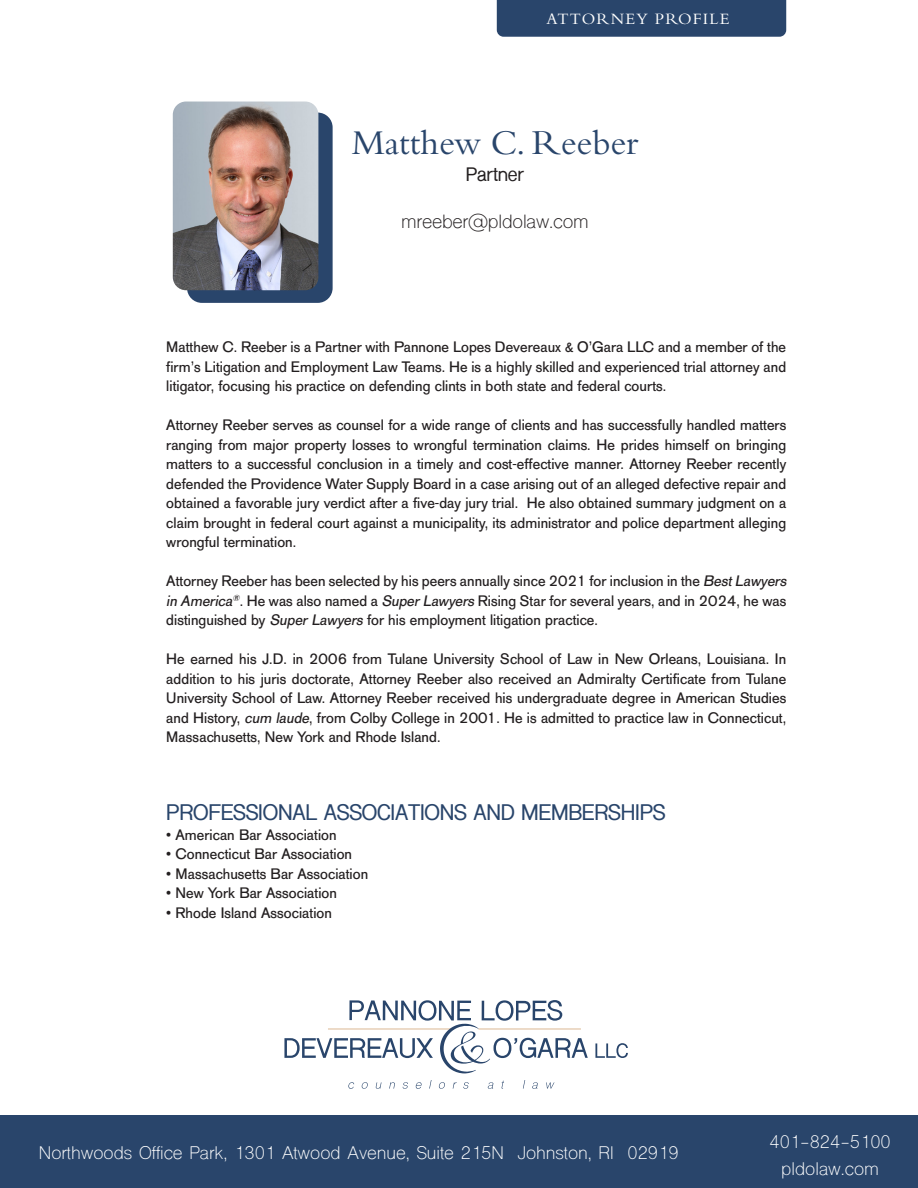
<style>
.page{position:relative;width:918px;height:1188px;background:#fff}
.page>*{position:absolute;margin:0;border:0;box-sizing:border-box;transform-origin:0 0}
.t1{font:36.3px "Bembo Std";letter-spacing:-.005em;color:#29456b}
.t2{font:700 21px "Shree Dev 0714";letter-spacing:-.01em;color:#29456b}
.t3{font:18.15px "Shree Dev 0714";letter-spacing:-.01em;color:#231f20}
.t4{font:700 18.15px "Shree Dev 0714";letter-spacing:-.01em;color:#231f20}
.t5{font:17.25px "Shree Dev 0714";color:#fff}
.t6{font:16.5px "Bembo Std";letter-spacing:.07em;color:#fff}
.t7{font:15px/19.5px "AG Old Face";letter-spacing:.005em;color:#231f20;text-align:justify}
.s1{font-style:italic}
</style>
<div class="page">
<div style="left:0;top:1116px;width:918px;height:72px;background:#29456b"></div>
<div style="left:497px;top:0;width:289px;height:37px;background:#29456b"></div>
<svg style="left:595px;top:1043px;width:33px;height:15px"></svg>
<svg style="left:348px;top:1082px;width:6px;height:7px"></svg>
<svg style="left:362px;top:1082px;width:6px;height:7px"></svg>
<svg style="left:376px;top:1082px;width:6px;height:7px"></svg>
<svg style="left:389px;top:1082px;width:6px;height:7px"></svg>
<svg style="left:403px;top:1082px;width:5px;height:7px"></svg>
<svg style="left:416px;top:1082px;width:6px;height:7px"></svg>
<svg style="left:429px;top:1080px;width:3px;height:9px"></svg>
<svg style="left:439px;top:1082px;width:6px;height:7px"></svg>
<svg style="left:453px;top:1082px;width:4px;height:7px"></svg>
<svg style="left:463px;top:1082px;width:6px;height:7px"></svg>
<svg style="left:488px;top:1082px;width:5px;height:7px"></svg>
<svg style="left:523px;top:1080px;width:2px;height:9px"></svg>
<svg style="left:532px;top:1082px;width:6px;height:7px"></svg>
<svg style="left:546px;top:1082px;width:8px;height:7px"></svg>
<svg style="left:284px;top:1000px;width:304px;height:73px"></svg>
<div style="left:187px;top:113px;width:146px;height:190px;background:#29456b;border-radius:15px"></div>
<img style="left:173px;top:102px;width:145px;height:188px">
<p class="t6" style="left:546px;top:9px;width:185px">ATTORNEY PROFILE</p>
<p class="t1" style="left:352px;top:121px;width:288px">Matthew C. Reeber</p>
<p class="t4" style="left:466px;top:164px;width:60px">Partner</p>
<p class="t3" style="left:401px;top:211px;width:189px">mreeber@pldolaw.com</p>
<p class="t7" style="left:166px;top:338px;width:621px">Matthew C. Reeber is a Partner with Pannone Lopes Devereaux &amp; O’Gara LLC and a member of the firm’s Litigation and Employment Law Teams. He is a highly skilled and experienced trial attorney and litigator, focusing his practice on defending clints in both state and federal courts.</p>
<p class="t7" style="left:166px;top:416px;width:621px">Attorney Reeber serves as counsel for a wide range of clients and has successfully handled matters ranging from major property losses to wrongful termination claims. He prides himself on bringing matters to a successful conclusion in a timely and cost-effective manner. Attorney Reeber recently defended the Providence Water Supply Board in a case arising out of an alleged defective repair and obtained a favorable jury verdict after a five-day jury trial. He also obtained summary judgment on a claim brought in federal court against a municipality, its administrator and police department alleging wrongful termination.</p>
<p class="t7" style="left:166px;top:572px;width:625px;text-align:left">Attorney Reeber has been selected by his peers annually since 2021 for inclusion in the <span class="s1">BestLawyers in America</span><sup>®</sup>. He was also named a <span class="s1">SuperLawyers</span> Rising Star for several years, and in 2024, he was distinguished by <span class="s1">Super Lawyers</span> for his employment litigation practice.</p>
<p class="t7" style="left:166px;top:650px;width:621px">He earned his J.D. in 2006 from Tulane University School of Law in New Orleans, Louisiana. In addition to his juris doctorate, Attorney Reeber also received an Admiralty Certificate from Tulane University School of Law. Attorney Reeber received his undergraduate degree in American Studies and History, <span class="s1">cum laude</span>, from Colby College in 2001. He is admitted to practice law in Connecticut, Massachusetts, New York and Rhode Island.</p>
<p class="t2" style="left:166px;top:801px;width:501px">PROFESSIONAL ASSOCIATIONS AND MEMBERSHIPS</p>
<p class="t7" style="left:166px;top:825px;width:172px">• American Bar Association</p>
<p class="t7" style="left:166px;top:845px;width:187px">• Connecticut Bar Association</p>
<p class="t7" style="left:166px;top:864px;width:203px">• Massachusetts Bar Association</p>
<p class="t7" style="left:166px;top:884px;width:172px">• New York Bar Association</p>
<p class="t7" style="left:166px;top:903px;width:167px">• Rhode Island Association</p>
<p class="t5" style="left:39px;top:1143px;width:641px">Northwoods Office Park, 1301 Atwood Avenue, Suite 215N Johnston, RI 02919</p>
<p class="t5" style="left:769px;top:1131px;width:123px">401-824-5100</p>
<p class="t5" style="left:781px;top:1158px;width:99px">pldolaw.com</p>
</div>
